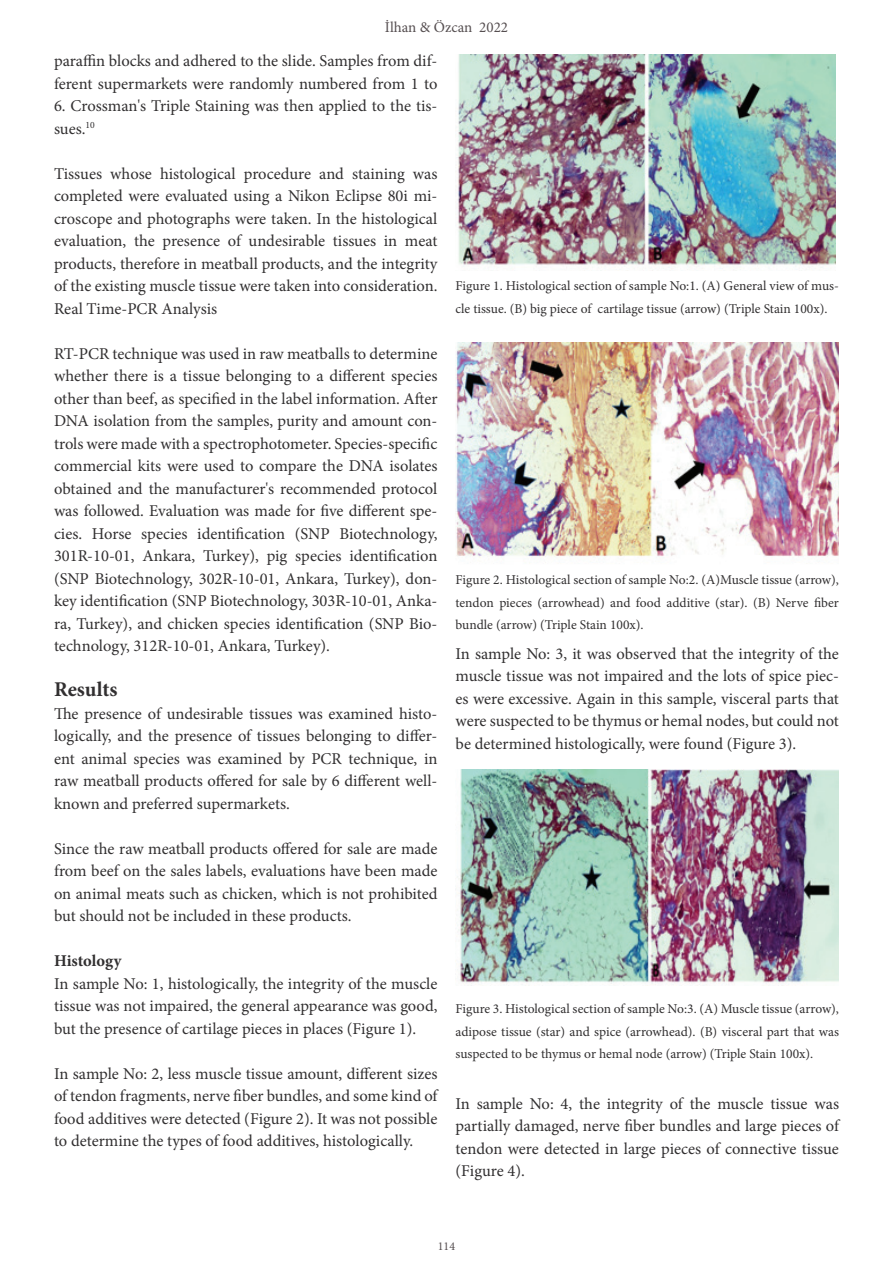
<style>
.page{position:relative;width:893px;height:1263px;background:#fff}
.page>*{position:absolute;margin:0;border:0;box-sizing:border-box;transform-origin:0 0}
.t1{font:700 21px "Minion Pro";color:#312f30}
.t2{font:16.5px/22.5px "Minion Pro";color:#312f30;text-align:justify}
.t3{font:700 16.5px "Minion Pro";color:#312f30}
.t4{font:15px "Minion Pro";color:#554e50}
.t5{font:13.5px/22.5px "Minion Pro";color:#312f30;text-align:justify}
.t6{font:12px "Minion Pro";color:#554e50}
</style>
<div class="page">
<img style="left:456px;top:54px;width:380px;height:215px">
<img style="left:455px;top:342px;width:384px;height:216px">
<img style="left:457px;top:770px;width:382px;height:216px">
<p class="t4" style="left:385px;top:17px;width:125px">İlhan &amp; Özcan 2022</p>
<p class="t2" style="left:54px;top:50px;width:385px">paraffin blocks and adhered to the slide. Samples from dif&shy;ferent supermarkets were randomly numbered from 1 to</p>
<p class="t2" style="left:54px;top:95px;width:385px">6. Crossman's Triple Staining was then applied to the tis&shy;sues.<sup>10</sup></p>
<p class="t2" style="left:54px;top:162px;width:385px">Tissues whose histological procedure and staining was completed were evaluated using a Nikon Eclipse 80i mi&shy;croscope and photographs were taken. In the histological evaluation, the presence of undesirable tissues in meat products, therefore in meatball products, and the integrity of the existing muscle tissue were taken into consideration.<br>Real Time-PCR Analysis</p>
<p class="t2" style="left:54px;top:342px;width:385px">RT-PCR technique was used in raw meatballs to determine whether there is a tissue belonging to a different species other than beef, as specified in the label information. After DNA isolation from the samples, purity and amount con&shy;trols were made with a spectrophotometer. Species-specific commercial kits were used to compare the DNA isolates obtained and the manufacturer's recommended protocol was followed. Evaluation was made for five different spe&shy;cies. Horse species identification (SNP Biotechnology, 301R-10-01, Ankara, Turkey), pig species identification (SNP Biotechnology, 302R-10-01, Ankara, Turkey), don&shy;key identification (SNP Biotechnology, 303R-10-01, Anka&shy;ra, Turkey), and chicken species identification (SNP Bio&shy;technology, 312R-10-01, Ankara, Turkey).</p>
<p class="t1" style="left:54px;top:674px;width:65px">Results</p>
<p class="t2" style="left:54px;top:702px;width:385px">The presence of undesirable tissues was examined histo&shy;logically, and the presence of tissues belonging to differ&shy;ent animal species was examined by PCR technique, in raw meatball products offered for sale by 6 different well&shy;known and preferred supermarkets.</p>
<p class="t2" style="left:54px;top:837px;width:385px">Since the raw meatball products offered for sale are made from beef on the sales labels, evaluations have been made on animal meats such as chicken, which is not prohibited but should not be included in these products.</p>
<p class="t3" style="left:54px;top:949px;width:69px">Histology</p>
<p class="t2" style="left:54px;top:972px;width:385px">In sample No: 1, histologically, the integrity of the muscle tissue was not impaired, the general appearance was good, but the presence of cartilage pieces in places (Figure 1).</p>
<p class="t2" style="left:54px;top:1062px;width:385px">In sample No: 2, less muscle tissue amount, different sizes of tendon fragments, nerve fiber bundles, and some kind of food additives were detected (Figure 2). It was not possible to determine the types of food additives, histologically.</p>
<p class="t5" style="left:455px;top:275px;width:385px">Figure 1. Histological section of sample No:1. (A) General view of mus&shy;cle tissue. (B) big piece of cartilage tissue (arrow) (Triple Stain 100x).</p>
<p class="t5" style="left:455px;top:569px;width:385px">Figure 2. Histological section of sample No:2. (A)Muscle tissue (arrow), tendon pieces (arrowhead) and food additive (star). (B) Nerve fiber bundle (arrow) (Triple Stain 100x).</p>
<p class="t2" style="left:455px;top:642px;width:385px">In sample No: 3, it was observed that the integrity of the muscle tissue was not impaired and the lots of spice piec&shy;es were excessive. Again in this sample, visceral parts that were suspected to be thymus or hemal nodes, but could not be determined histologically, were found (Figure 3).</p>
<p class="t5" style="left:455px;top:998px;width:385px">Figure 3. Histological section of sample No:3. (A) Muscle tissue (arrow), adipose tissue (star) and spice (arrowhead). (B) visceral part that was suspected to be thymus or hemal node (arrow) (Triple Stain 100x).</p>
<p class="t2" style="left:455px;top:1092px;width:385px">In sample No: 4, the integrity of the muscle tissue was partially damaged, nerve fiber bundles and large pieces of tendon were detected in large pieces of connective tissue (Figure 4).</p>
<p class="t6" style="left:438px;top:1238px;width:19px">114</p>
</div>
